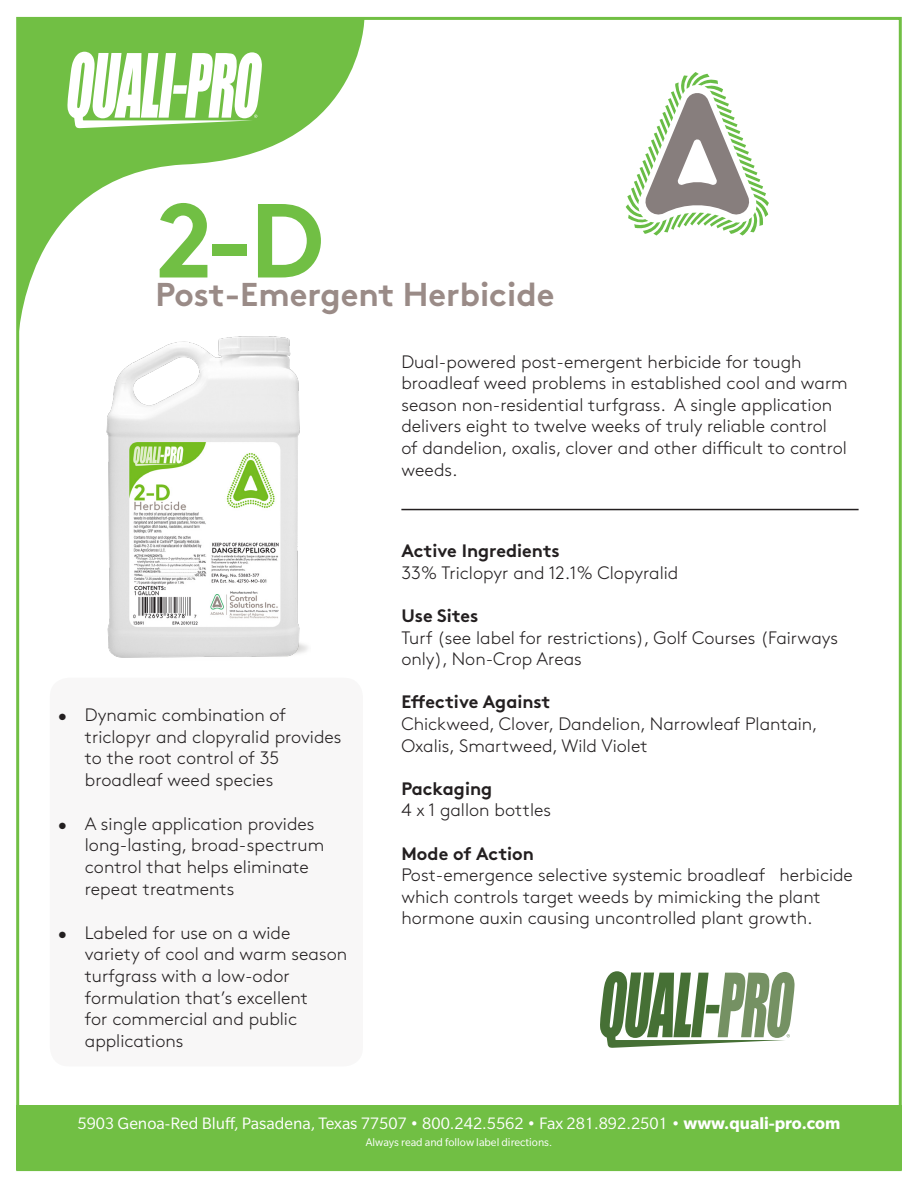
<style>
.page{position:relative;width:918px;height:1188px;background:#fff}
.page>*{position:absolute;margin:0;border:0;box-sizing:border-box;transform-origin:0 0}
.Product_Heading{font:700 105px "Brown Std";color:#71bf44}
.Product_Subheading{font:700 33px "Brown Std";color:#9a8b87}
.Body_Copy{font:300 18px/21.6px "Brown Std";color:#231f20}
.Footer_1{font:18px "Slate Pro";color:#fff}
.t1{font:700 18px "Brown Std";color:#231f20}
.Footer_2{font:12px "Slate Pro";color:#fff}
.s1{font-weight:700}
</style>
<div class="page">
<div style="left:16px;top:1105px;width:886px;height:65px;background:#71bf44"></div>
<div style="left:50px;top:678px;width:313px;height:389px;background:#f8f7f7;border-radius:19px"></div>
<svg style="left:18px;top:17px;width:346px;height:326px"></svg>
<img style="left:95px;top:334px;width:215px;height:324px">
<svg style="left:626px;top:72px;width:143px;height:164px"></svg>
<svg style="left:68px;top:52px;width:194px;height:76px"></svg>
<hr style="left:401px;top:509px;width:458px;height:1px;background:#231f20">
<svg style="left:600px;top:971px;width:195px;height:77px"></svg>
<p class="Product_Heading" style="left:155px;top:177px;width:170px">2-D</p>
<p class="Product_Subheading" style="left:155px;top:274px;width:400px">Post-Emergent Herbicide</p>
<p class="Body_Copy" style="left:85px;top:704px;width:258px;text-indent:-27px">• Dynamic combination of triclopyr and clopyralid provides to the root control of 35 broadleaf weed species</p>
<p class="Body_Copy" style="left:85px;top:813px;width:241px;text-indent:-27px">• A single application provides long-lasting, broad-spectrum control that helps eliminate repeat treatments</p>
<p class="Body_Copy" style="left:85px;top:922px;width:264px;text-indent:-27px">• Labeled for use on a wide variety of cool and warm season turfgrass with a low-odor formulation that’s excellent<br>for commercial and public applications</p>
<p class="Body_Copy" style="left:401px;top:351px;width:448px">Dual-powered post-emergent herbicide for tough broadleaf weed problems in established cool and warm season non-residential turfgrass. A single application delivers eight to twelve weeks of truly reliable control<br>of dandelion, oxalis, clover and other difficult to control weeds.</p>
<p class="t1" style="left:401px;top:540px;width:160px">Active Ingredients</p>
<p class="Body_Copy" style="left:401px;top:562px;width:278px">33% Triclopyr and 12.1% Clopyralid</p>
<p class="t1" style="left:401px;top:605px;width:78px">Use Sites</p>
<p class="Body_Copy" style="left:401px;top:627px;width:438px">Turf (see label for restrictions), Golf Courses (Fairways only), Non-Crop Areas</p>
<p class="t1" style="left:401px;top:691px;width:151px">Effective Against</p>
<p class="Body_Copy" style="left:401px;top:713px;width:418px">Chickweed, Clover, Dandelion, Narrowleaf Plantain,<br>Oxalis, Smartweed, Wild Violet</p>
<p class="t1" style="left:401px;top:778px;width:92px">Packaging</p>
<p class="Body_Copy" style="left:401px;top:800px;width:151px">4 x 1 gallon bottles</p>
<p class="t1" style="left:401px;top:842px;width:134px">Mode of Action</p>
<p class="Body_Copy" style="left:401px;top:865px;width:453px">Post-emergence selective systemic broadleaf herbicide which controls target weeds by mimicking the plant hormone auxin causing uncontrolled plant growth.</p>
<p class="Footer_1" style="left:78px;top:1114px;width:764px">5903 Genoa-Red Bluff, Pasadena, Texas 77507 • 800.242.5562 • Fax 281.892.2501 • <span class="s1">www.quali-pro.com</span></p>
<p class="Footer_2" style="left:366px;top:1136px;width:188px">Always read and follow label directions.</p>
</div>
